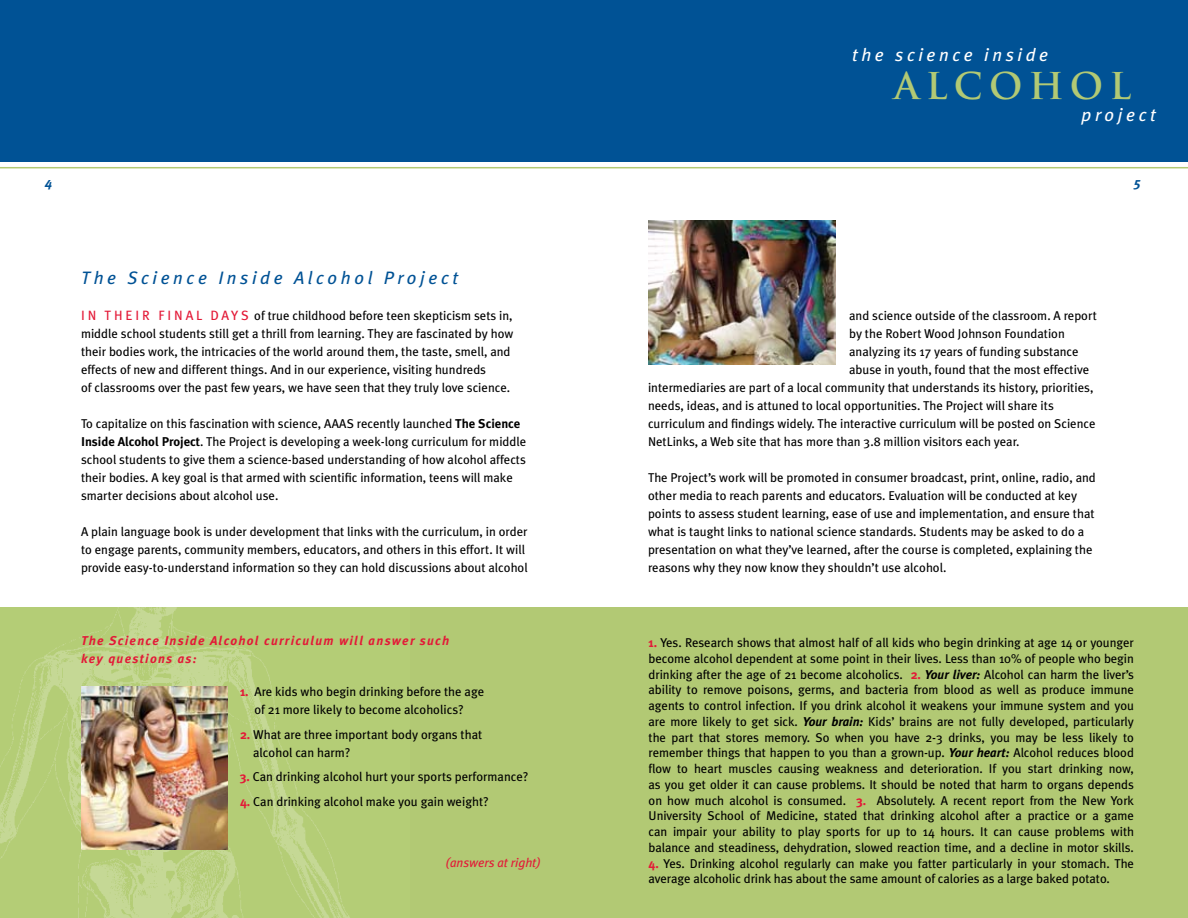
<style>
.page{position:relative;width:1188px;height:918px;background:#fff}
.page>*{position:absolute;margin:0;border:0;box-sizing:border-box;transform-origin:0 0}
.t1{font:700 36px "Trajan Pro";letter-spacing:.175em;color:#b2c974}
.t2{font:italic 18px "Meta Plus";letter-spacing:.2em;color:#005295}
.t3{font:italic 18px "Meta Plus";letter-spacing:.2em;color:#fff}
.t4{font:13.5px "Meta Plus";letter-spacing:.22em;color:#e31937}
.t5{font:italic 700 13.5px "Meta Plus";color:#005295}
.t6{font:12.75px/18px "Meta Plus";color:#000}
.t7{font:italic 700 12.75px/18px "Meta Plus";letter-spacing:.1em;color:#e31937}
.t8{font:italic 12.75px "Meta Plus";color:#e31937}
.s1{font-weight:700}
.s2{font-weight:700;color:#e31937}
.s3{font-weight:700;font-style:italic}
</style>
<div class="page">
<div style="left:0;top:607px;width:1188px;height:311px;background:#b2c974"></div>
<img style="left:0;top:607px;width:350px;height:311px">
<img style="left:648px;top:220px;width:188px;height:144px">
<img style="left:81px;top:687px;width:146px;height:163px">
<div style="left:0;top:0;width:1188px;height:162px;background:#005295"></div>
<hr style="left:0;top:167px;width:1188px;height:1px;background:#b2c974">
<p class="t5" style="left:45px;top:175px;width:9px">4</p>
<h2 class="t3" style="left:852px;top:45px;width:198px">the science inside</h2>
<h1 class="t1" style="left:894px;top:63px;width:238px">ALCOHOL</h1>
<h2 class="t3" style="left:1082px;top:104px;width:76px">project</h2>
<p class="t5" style="left:1134px;top:175px;width:8px">5</p>
<h2 class="t2" style="left:81px;top:268px;width:379px">The Science Inside Alcohol Project</h2>
<p class="t4" style="left:81px;top:308px;width:151px">I n t heir f inal days</p>
<p class="t6" style="left:81px;top:307px;width:434px;text-indent:173px">of true childhood before teen skepticism sets in, middle school students still get a thrill from learning. They are fascinated by how their bodies work, the intricacies of the world around them, the taste, smell, and effects of new and different things. And in our experience, visiting hundreds<br>of classrooms over the past few years, we have seen that they truly love science.</p>
<p class="t6" style="left:81px;top:415px;width:447px">To capitalize on this fascination with science, AAAS recently launched <span class="s1">The Science Inside Alcohol Project</span>. The Project is developing a week-long curriculum for middle school students to give them a science-based understanding of how alcohol affects their bodies. A key goal is that armed with scientific information, teens will make smarter decisions about alcohol use.</p>
<p class="t6" style="left:81px;top:523px;width:448px">A plain language book is under development that links with the curriculum, in order to engage parents, community members, educators, and others in this effort. It will provide easy-to-understand information so they can hold discussions about alcohol</p>
<p class="t6" style="left:849px;top:306px;width:249px">and science outside of the classroom. A report</p>
<p class="t6" style="left:849px;top:324px;width:217px">by the Robert Wood Johnson Foundation</p>
<p class="t6" style="left:849px;top:342px;width:231px">analyzing its 17 years of funding substance</p>
<p class="t6" style="left:849px;top:360px;width:242px">abuse in youth, found that the most effective</p>
<p class="t6" style="left:648px;top:378px;width:447px">intermediaries are part of a local community that understands its history, priorities,</p>
<p class="t6" style="left:648px;top:396px;width:407px">needs, ideas, and is attuned to local opportunities. The Project will share its</p>
<p class="t6" style="left:648px;top:414px;width:449px">curriculum and findings widely. The interactive curriculum will be posted on Science</p>
<p class="t6" style="left:648px;top:432px;width:373px">N etLinks, a Web site that has more than 3.8 million visitors each year.</p>
<p class="t6" style="left:648px;top:468px;width:449px">The Project’s work will be promoted in consumer broadcast, print, online, radio, and other media to reach parents and educators. Evaluation will be conducted at key points to assess student learning, ease of use and implementation, and ensure that what is taught links to national science standards. Students may be asked to do a presentation on what they’ve learned, after the course is completed, explaining the reasons why they now know they shouldn’t use alcohol.</p>
<p class="t7" style="left:81px;top:632px;width:370px">The Science Inside Alcohol curriculum will answer such key questions as:</p>
<p class="t6" style="left:649px;top:635px;width:487px;line-height:15.8px;text-align:justify"><span class="s2">1.</span> Yes. Research shows that almost half of all kids who begin drinking at age 14 or younger become alcohol dependent at some point in their lives. Less than 10% of people who begin drinking after the age of 21 become alcoholics. <span class="s2">2.</span> <span class="s3">Your liver:</span> Alcohol can harm the liver’s ability to remove poisons, germs, and bacteria from blood as well as produce immune agents to control infection. If you drink alcohol it weakens your immune system and you are more likely to get sick. <span class="s3">Your brain:</span> Kids’ brains are not fully developed, particularly the part that stores memory. So when you have 2-3 drinks, you may be less likely to remember things that happen to you than a grown-up. <span class="s3">Your heart:</span> Alcohol reduces blood flow to heart muscles causing weakness and deterioration. If you start drinking now, as you get older it can cause problems. It should be noted that harm to organs depends on how much alcohol is consumed. <span class="s2">3.</span> Absolutely. A recent report from the N ew York University School of Medicine, stated that drinking alcohol after a practice or a game can impair your ability to play sports for up to 14 hours. It can cause problems with balance and steadiness, dehydration, slowed reaction time, and a decline in motor skills.</p>
<p class="t6" style="left:649px;top:855px;width:487px;line-height:15.8px"><span class="s2">4.</span> Yes. Drinking alcohol regularly can make you fatter particularly in your stomach. The average alcoholic drink has about the same amount of calories as a large baked potato.</p>
<p class="t6" style="left:240px;top:682px;width:246px;text-align:center"><span class="s2">1.</span> Are kids who begin drinking before the age of 21 more likely to become alcoholics?</p>
<p class="t6" style="left:253px;top:725px;width:231px;text-indent:-13px"><span class="s2">2.</span> What are three important body organs that alcohol can harm?</p>
<p class="t6" style="left:240px;top:768px;width:290px"><span class="s2">3.</span> Can drinking alcohol hurt your sports performance?</p>
<p class="t6" style="left:240px;top:793px;width:250px"><span class="s2">4.</span> Can drinking alcohol make you gain weight?</p>
<p class="t8" style="left:446px;top:856px;width:97px">(answers at right)</p>
</div>
